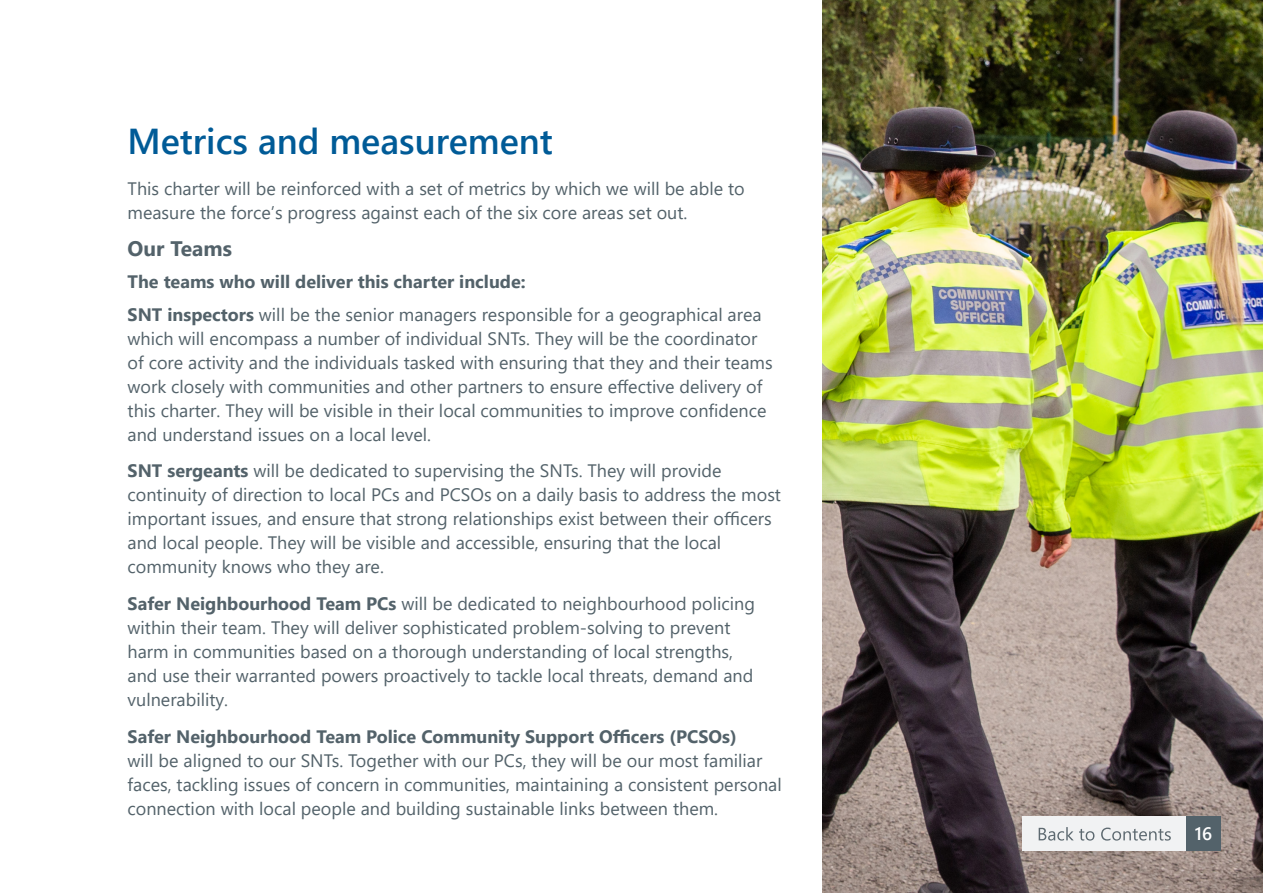
<style>
.page{position:relative;width:1263px;height:893px;background:#fff}
.page>*{position:absolute;margin:0;border:0;box-sizing:border-box;transform-origin:0 0}
.Heading_1{font:600 36px "Segoe UI";color:#005b97}
.Heading_2{font:700 21px "Segoe UI";color:#53626a}
.t1{font:18px/24px "Segoe UI";color:#53626a}
.Heading_4{font:700 18px "Segoe UI";color:#53626a}
.t2{font:600 18px "Segoe UI";color:#fff}
.s1{font-weight:700}
</style>
<div class="page">
<img style="left:823px;top:0;width:440px;height:893px">
<div style="left:1022px;top:816px;width:165px;height:34px;background:#f1f2f3"></div>
<div style="left:1186px;top:816px;width:34px;height:34px;background:#53626a"></div>
<svg style="left:1039px;top:827px;width:132px;height:14px"></svg>
<h2 class="Heading_1" style="left:128px;top:107px;width:427px">Metrics and measurement</h2>
<p class="t1" style="left:128px;top:175px;width:619px">This charter will be reinforced with a set of metrics by which we will be able to measure the force’s progress against each of the six core areas set out.</p>
<h3 class="Heading_2" style="left:128px;top:228px;width:106px">Our Teams</h3>
<h3 class="Heading_4" style="left:128px;top:265px;width:400px">The teams who will deliver this charter include:</h3>
<p class="t1" style="left:128px;top:301px;width:647px"><span class="s1">SNT inspectors</span> will be the senior managers responsible for a geographical area which will encompass a number of individual SNTs. They will be the coordinator of core activity and the individuals tasked with ensuring that they and their teams work closely with communities and other partners to ensure effective delivery of this charter. They will be visible in their local communities to improve confidence and understand issues on a local level.</p>
<p class="t1" style="left:128px;top:457px;width:655px"><span class="s1">SNT sergeants</span> will be dedicated to supervising the SNTs. They will provide continuity of direction to local PCs and PCSOs on a daily basis to address the most important issues, and ensure that strong relationships exist between their officers and local people. They will be visible and accessible, ensuring that the local community knows who they are.</p>
<p class="t1" style="left:128px;top:590px;width:629px"><span class="s1">Safer Neighbourhood Team PCs</span> will be dedicated to neighbourhood policing within their team. They will deliver sophisticated problem-solving to prevent harm in communities based on a thorough understanding of local strengths, and use their warranted powers proactively to tackle local threats, demand and vulnerability.</p>
<p class="t1" style="left:128px;top:723px;width:656px"><span class="s1">Safer Neighbourhood Team Police Community Support Officers (PCSOs)<br></span>will be aligned to our SNTs. Together with our PCs, they will be our most familiar faces, tackling issues of concern in communities, maintaining a consistent personal connection with local people and building sustainable links between them.</p>
<p class="t2" style="left:1195px;top:817px;width:19px">16</p>
</div>
